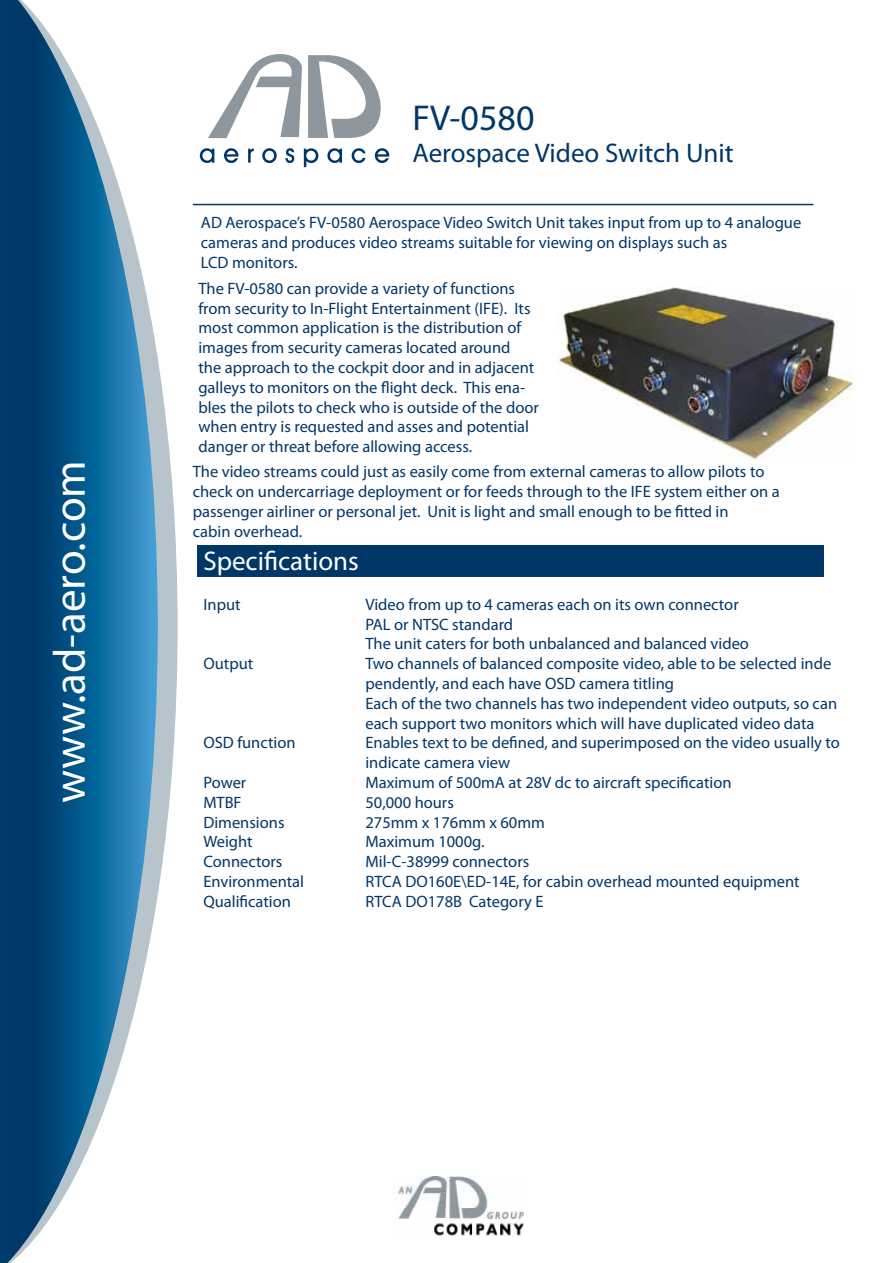
<style>
.page{position:relative;width:893px;height:1263px;background:#fff}
.page>*{position:absolute;margin:0;border:0;box-sizing:border-box;transform-origin:0 0}
.t1{font:45px "Myriad Pro";color:#fff}
.t2{font:36px "Myriad Pro";color:#003767}
.t3{font:27px "Myriad Pro";color:#003767}
.t4{font:27px "Myriad Pro";color:#fff}
.t5{font:16.5px/19.8px "Myriad Pro";color:#003767}
</style>
<div class="page">
<img style="left:557px;top:287px;width:296px;height:173px">
<svg style="left:158px;top:361px;width:20px;height:531px;fill:#b8c4cb"></svg>
<svg style="left:0;top:0;width:158px;height:1263px"></svg>
<div style="left:197px;top:545px;width:627px;height:31px;background:#003767"></div>
<svg style="left:308px;top:55px;width:73px;height:83px"></svg>
<svg style="left:208px;top:54px;width:94px;height:84px"></svg>
<svg style="left:200px;top:148px;width:14px;height:15px"></svg>
<svg style="left:224px;top:148px;width:14px;height:15px"></svg>
<svg style="left:248px;top:148px;width:6px;height:15px"></svg>
<svg style="left:262px;top:148px;width:15px;height:15px"></svg>
<svg style="left:285px;top:148px;width:9px;height:15px"></svg>
<svg style="left:304px;top:148px;width:14px;height:19px"></svg>
<svg style="left:327px;top:148px;width:15px;height:15px"></svg>
<svg style="left:352px;top:148px;width:14px;height:15px"></svg>
<svg style="left:375px;top:148px;width:14px;height:15px"></svg>
<hr style="left:193px;top:204px;width:620px;height:1px;background:#003767">
<img style="left:397px;top:1176px;width:126px;height:60px">
<h1 class="t1" style="left:42px;top:803px;width:344px;rotate:-90deg">www.ad-aero.com</h1>
<h2 class="t2" style="left:412px;top:95px;width:124px">FV-0580</h2>
<h3 class="t3" style="left:412px;top:136px;width:323px">Aerospace Video Switch Unit</h3>
<p class="t5" style="left:201px;top:213px;width:602px">AD Aerospace’s FV-0580 Aerospace Video Switch Unit takes input from up to 4 analogue cameras and produces video streams suitable for viewing on displays such as<br>LCD monitors.</p>
<p class="t5" style="left:198px;top:278px;width:342px">The FV-0580 can provide a variety of functions from security to In-Flight Entertainment (IFE). Its most common application is the distribution of images from security cameras located around<br>the approach to the cockpit door and in adjacent galleys to monitors on the flight deck. This ena&shy;bles the pilots to check who is outside of the door when entry is requested and asses and potential danger or threat before allowing access.</p>
<p class="t5" style="left:193px;top:461px;width:588px">The video streams could just as easily come from external cameras to allow pilots to check on undercarriage deployment or for feeds through to the IFE system either on a passenger airliner or personal jet. Unit is light and small enough to be fitted in<br>cabin overhead.</p>
<h3 class="t4" style="left:203px;top:544px;width:157px">Specifications</h3>
<p class="t5" style="left:203px;top:594px;width:39px">Input</p>
<p class="t5" style="left:365px;top:594px;width:385px">Video from up to 4 cameras each on its own connector<br>PAL or NTSC standard<br>The unit caters for both unbalanced and balanced video</p>
<p class="t5" style="left:203px;top:653px;width:51px">Output</p>
<p class="t5" style="left:365px;top:653px;width:473px">Two channels of balanced composite video, able to be selected inde pendently, and each have OSD camera titling<br>Each of the two channels has two independent video outputs, so can each support two monitors which will have duplicated video data</p>
<p class="t5" style="left:203px;top:733px;width:94px">OSD function</p>
<p class="t5" style="left:365px;top:733px;width:476px">Enables text to be defined, and superimposed on the video usually to indicate camera view</p>
<p class="t5" style="left:203px;top:772px;width:44px">Power</p>
<p class="t5" style="left:365px;top:772px;width:368px">Maximum of 500mA at 28V dc to aircraft specification</p>
<p class="t5" style="left:203px;top:792px;width:40px">MTBF</p>
<p class="t5" style="left:365px;top:792px;width:90px">50,000 hours</p>
<p class="t5" style="left:203px;top:812px;width:83px">Dimensions</p>
<p class="t5" style="left:365px;top:812px;width:181px">275mm x 176mm x 60mm</p>
<p class="t5" style="left:203px;top:832px;width:51px">Weight</p>
<p class="t5" style="left:365px;top:832px;width:121px">Maximum 1000g.</p>
<p class="t5" style="left:203px;top:851px;width:80px">Connectors</p>
<p class="t5" style="left:365px;top:851px;width:165px">Mil-C-38999 connectors</p>
<p class="t5" style="left:203px;top:871px;width:102px">Environmental</p>
<p class="t5" style="left:365px;top:871px;width:436px">RTCA DO160E\ED-14E, for cabin overhead mounted equipment</p>
<p class="t5" style="left:203px;top:891px;width:89px">Qualification</p>
<p class="t5" style="left:365px;top:891px;width:180px">RTCA DO178B Category E</p>
</div>
